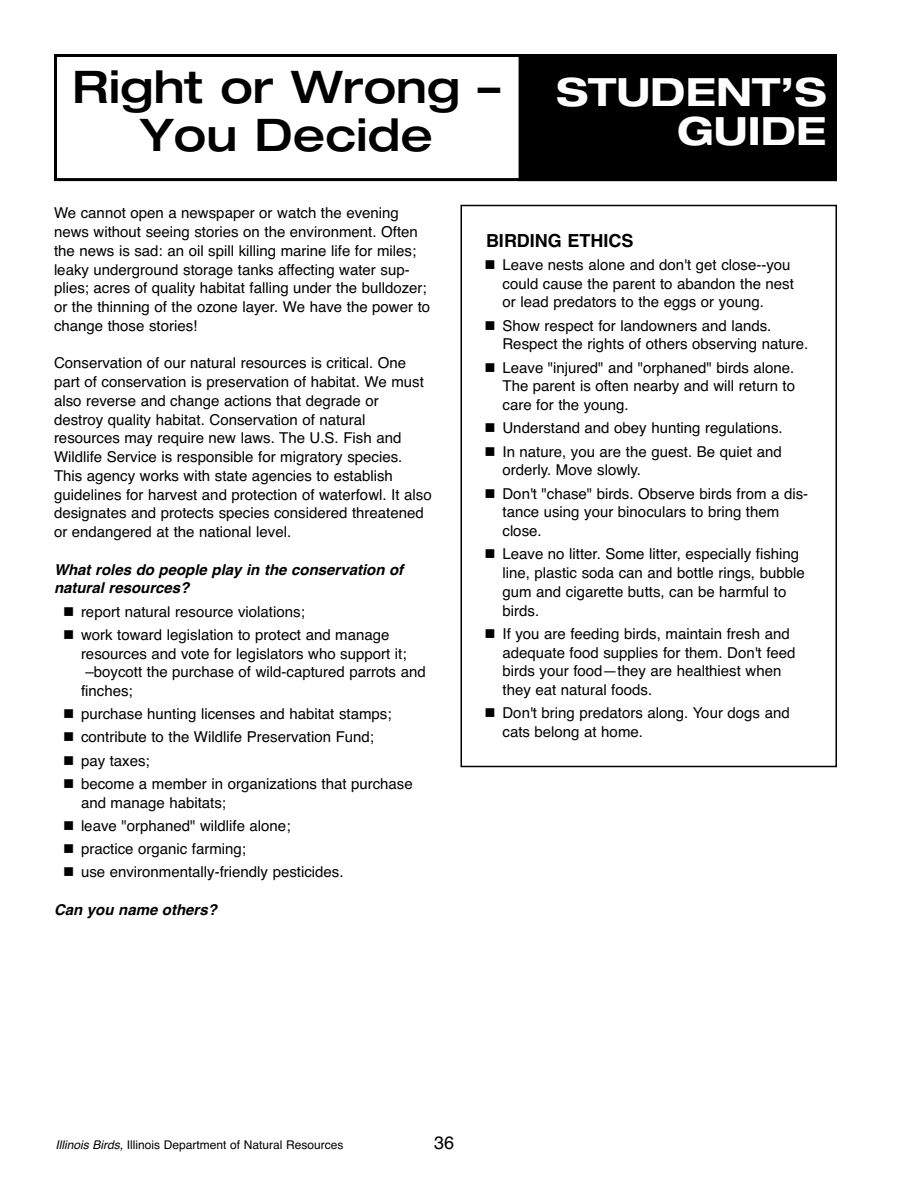
<style>
.page{position:relative;width:918px;height:1188px;background:#fff}
.page>*{position:absolute;margin:0;border:0;box-sizing:border-box;transform-origin:0 0}
.t1{font:500 expanded 45px/48px "Helvetica Neue LT Std";color:#000;text-align:center}
.t2{font:700 expanded 39px/39px "Helvetica Neue LT Std";color:#fff;text-align:right}
.t3{font:700 18px "Helvetica";color:#000}
.t4{font:18px "Helvetica";color:#000}
.t5{font:15px/18.8px "Helvetica";color:#000}
.t6{font:italic 700 15px/18.8px "Helvetica";color:#000}
.t7{font:12px "Helvetica";color:#000}
.s1{font-style:italic}
</style>
<div class="page">
<div style="left:54px;top:54px;width:783px;height:127px;border:3px solid #000"></div>
<div style="left:520px;top:56px;width:316px;height:124px;background:#000"></div>
<div style="left:519px;top:54px;width:318px;height:127px;border:2px solid #000"></div>
<div style="left:460px;top:205px;width:377px;height:562px;border:2px solid #000"></div>
<h1 class="t1" style="left:72px;top:68px;width:430px">Right or Wrong –<br>You Decide</h1>
<h2 class="t2" style="left:556px;top:77px;width:272px">STUDENT’S<br>GUIDE</h2>
<p class="t5" style="left:54px;top:204px;width:378px">We cannot open a newspaper or watch the evening news without seeing stories on the environment. Often the news is sad: an oil spill killing marine life for miles; leaky underground storage tanks affecting water sup&shy;plies; acres of quality habitat falling under the bulldozer; or the thinning of the ozone layer. We have the power to change those stories!</p>
<p class="t5" style="left:54px;top:354px;width:379px">Conservation of our natural resources is critical. One part of conservation is preservation of habitat. We must also reverse and change actions that degrade or destroy quality habitat. Conservation of natural resources may require new laws. The U.S. Fish and Wildlife Service is responsible for migratory species.<br>This agency works with state agencies to establish guidelines for harvest and protection of waterfowl. It also designates and protects species considered threatened or endangered at the national level.</p>
<p class="t6" style="left:54px;top:560px;width:351px">What roles do people play in the conservation of natural resources?</p>
<p class="t5" style="left:63px;top:602px;width:243px">■ report natural resource violations;</p>
<p class="t5" style="left:63px;top:625px;width:328px">■ work toward legislation to protect and manage</p>
<p class="t5" style="left:81px;top:644px;width:327px">resources and vote for legislators who support it;</p>
<p class="t5" style="left:86px;top:663px;width:342px">–boycott the purchase of wild-captured parrots and</p>
<p class="t5" style="left:81px;top:681px;width:53px">finches;</p>
<p class="t5" style="left:63px;top:705px;width:330px">■ purchase hunting licenses and habitat stamps;</p>
<p class="t5" style="left:63px;top:728px;width:313px">■ contribute to the Wildlife Preservation Fund;</p>
<p class="t5" style="left:63px;top:751px;width:88px">■ pay taxes;</p>
<p class="t5" style="left:81px;top:774px;width:333px;text-indent:-18px">■ become a member in organizations that purchase and manage habitats;</p>
<p class="t5" style="left:63px;top:816px;width:229px">■ leave "orphaned" wildlife alone;</p>
<p class="t5" style="left:63px;top:840px;width:185px">■ practice organic farming;</p>
<p class="t5" style="left:63px;top:863px;width:282px">■ use environmentally-friendly pesticides.</p>
<p class="t6" style="left:54px;top:900px;width:164px">Can you name others?</p>
<p class="t3" style="left:486px;top:230px;width:149px">BIRDING ETHICS</p>
<p class="t5" style="left:503px;top:255px;width:293px;text-indent:-18px">■ Leave nests alone and don't get close--you could cause the parent to abandon the nest or lead predators to the eggs or young.</p>
<p class="t5" style="left:503px;top:316px;width:307px;text-indent:-18px">■ Show respect for landowners and lands.<br>Respect the rights of others observing nature.</p>
<p class="t5" style="left:503px;top:358px;width:294px;text-align:justify;text-indent:-18px">■ Leave "injured" and "orphaned" birds alone.<br>The parent is often nearby and will return to care for the young.</p>
<p class="t5" style="left:485px;top:419px;width:300px">■ Understand and obey hunting regulations.</p>
<p class="t5" style="left:503px;top:442px;width:281px;text-indent:-18px">■ In nature, you are the guest. Be quiet and orderly. Move slowly.</p>
<p class="t5" style="left:503px;top:484px;width:307px;text-indent:-18px">■ Don't "chase" birds. Observe birds from a dis&shy;tance using your binoculars to bring them close.</p>
<p class="t5" style="left:503px;top:545px;width:304px;text-indent:-18px">■ Leave no litter. Some litter, especially fishing line, plastic soda can and bottle rings, bubble gum and cigarette butts, can be harmful to birds.</p>
<p class="t5" style="left:503px;top:624px;width:295px;text-indent:-18px">■ If you are feeding birds, maintain fresh and adequate food supplies for them. Don't feed birds your food—they are healthiest when they eat natural foods.</p>
<p class="t5" style="left:503px;top:704px;width:289px;text-indent:-18px">■ Don't bring predators along. Your dogs and cats belong at home.</p>
<p class="t7" style="left:56px;top:1138px;width:290px"><span class="s1">Illinois Birds,</span> Illinois Department of Natural Resources</p>
<p class="t4" style="left:434px;top:1132px;width:22px">36</p>
</div>
